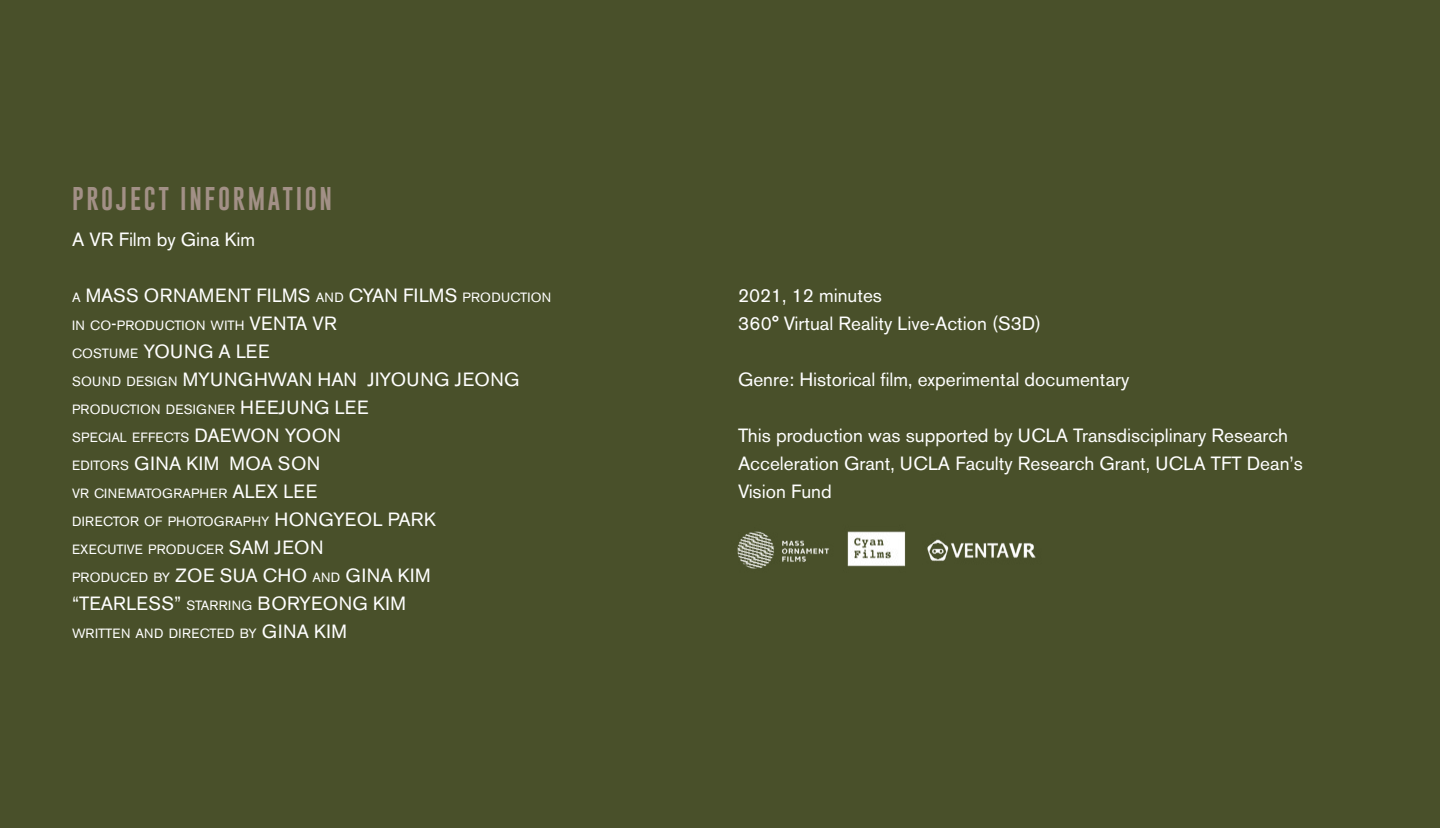
<style>
.page{position:relative;width:1440px;height:828px;background:#49502a}
.page>*{position:absolute;margin:0;border:0;box-sizing:border-box;transform-origin:0 0}
.t1{font:24px "Gobold";letter-spacing:.11em;color:#a29086}
.t2{font:19px/28px "Akzidenz Grotesk BE";color:#fff}
.t3{font:19px/28px "Akzidenz Grotesk BE";letter-spacing:.02em;color:#fff}
.t4{font:13.4px "Akzidenz Grotesk BE";letter-spacing:.02em;color:#fff}
.s1{font-size:13.4px}
.s2{font-size:19px}
</style>
<div class="page">
<img style="left:737px;top:531px;width:299px;height:38px">
<p class="t1" style="left:72px;top:183px;width:262px">PROJECT INFORMATION</p>
<p class="t2" style="left:72px;top:225px;width:185px">A VR Film by Gina Kim</p>
<p class="t3" style="left:72px;top:281px;width:448px"><span class="s1">A</span> MASS ORNAMENT FILMS <span class="s1">AN D</span> CYAN FILMS <span class="s1">PRO DUCTION</span></p>
<p class="t4" style="left:72px;top:317px;width:102px">IN CO<span class="s2">-</span>PRODUCTION</p>
<p class="t3" style="left:211px;top:309px;width:128px"><span class="s1">WITH</span> VENTA VR</p>
<p class="t4" style="left:72px;top:345px;width:11px">COST</p>
<p class="t3" style="left:109px;top:337px;width:162px"><span class="s1">UME</span> YOU NG A LEE</p>
<p class="t4" style="left:72px;top:373px;width:74px">SOUND DESIGN</p>
<p class="t3" style="left:183px;top:365px;width:87px">MYU NGHWA</p>
<p class="t3" style="left:299px;top:365px;width:222px">N HAN JIYOU NG JEONG</p>
<p class="t4" style="left:72px;top:401px;width:57px">PRODUCTION</p>
<p class="t4" style="left:166px;top:401px;width:20px">DESIGNER</p>
<p class="t3" style="left:240px;top:393px;width:130px">H EEJUNG LEE</p>
<p class="t4" style="left:72px;top:429px;width:69px">SPECIAL EFFECTS</p>
<p class="t3" style="left:195px;top:421px;width:148px">DAEWON YOON</p>
<p class="t4" style="left:72px;top:457px;width:27px">EDITORS</p>
<p class="t3" style="left:134px;top:449px;width:188px">GINA KIM MOA SON</p>
<p class="t4" style="left:72px;top:485px;width:32px">VR CINEM</p>
<p class="t4" style="left:137px;top:485px;width:18px">ATOGR</p>
<p class="t3" style="left:182px;top:477px;width:136px"><span class="s1">APHER</span> ALEX LEE</p>
<p class="t4" style="left:72px;top:513px;width:19px">DIRECTOR</p>
<p class="t4" style="left:144px;top:513px;width:53px">OF PHOTOGR</p>
<p class="t3" style="left:234px;top:505px;width:203px"><span class="s1">APHY</span> H ONGYEOL PARK</p>
<p class="t4" style="left:72px;top:541px;width:10px">EXEC</p>
<p class="t4" style="left:107px;top:541px;width:17px">UTIVE</p>
<p class="t4" style="left:148px;top:541px;width:58px">PRODUCER</p>
<p class="t3" style="left:72px;top:533px;width:360px;text-indent:157px">SAM JEON<br><span class="s1">PRODUCED BY</span> ZOE SUA CHO <span class="s1">AN D</span> GINA KIM “TEARLESS” <span class="s1">STARRING</span></p>
<p class="t3" style="left:258px;top:589px;width:150px">BORYEONG KIM</p>
<p class="t4" style="left:72px;top:625px;width:22px">WRITTEN</p>
<p class="t4" style="left:136px;top:625px;width:52px">AND DIRECTE</p>
<p class="t3" style="left:225px;top:617px;width:123px"><span class="s1">D BY</span> GINA KIM</p>
<p class="t2" style="left:738px;top:281px;width:305px">2021, 12 minutes<br>360° Virtual Reality Live-Action (S3D)</p>
<p class="t2" style="left:738px;top:365px;width:393px">Genre: Historical film, experimental documentary</p>
<p class="t2" style="left:738px;top:421px;width:567px">This production was supported by UCLA Transdisciplinary Research<br>Acceleration Grant, UCLA Faculty Research Grant, UCLA TFT Dean’s<br>Vision Fund</p>
</div>
